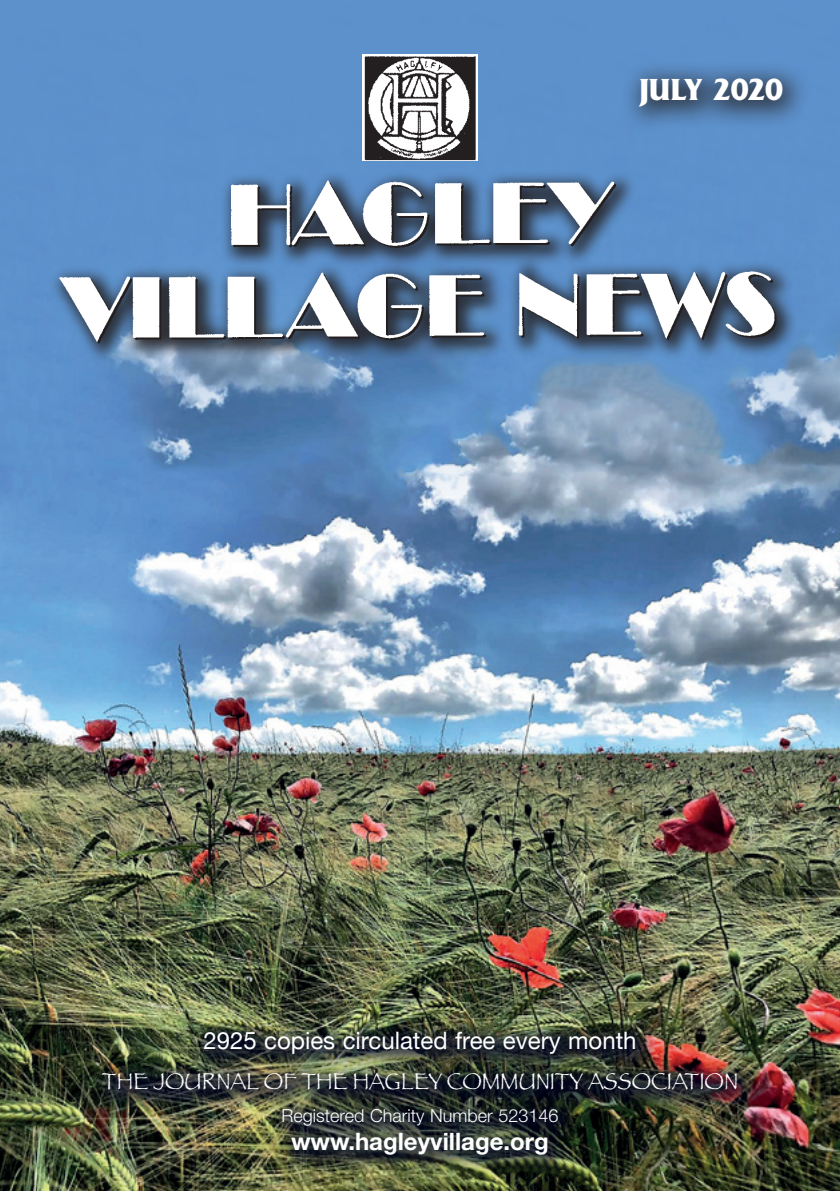
<style>
.page{position:relative;width:840px;height:1191px;background:#fff}
.page>*{position:absolute;margin:0;border:0;box-sizing:border-box;transform-origin:0 0}
.t1{font:700 32px "Friz Quadrata";color:#fff}
.t2{font:24px "Papyrus";color:#fff;scale:.89 1}
.t3{font:24px "Helvetica Neue";color:#fff}
.t4{font:700 24px "Helvetica Neue";color:#fff}
.t5{font:300 18px "Helvetica Neue";color:#fff}
</style>
<div class="page">
<img style="left:0;top:0;width:839px;height:1191px">
<img style="left:362px;top:54px;width:115px;height:107px">
<div style="left:48px;top:169px;width:749px;height:195px;background:#231f20;opacity:.85"></div>
<img style="left:42px;top:163px;width:751px;height:185px">
<div style="left:619px;top:59px;width:191px;height:76px;background:#231f20;opacity:.75"></div>
<div style="left:190px;top:1017px;width:467px;height:58px;background:#000424;opacity:.75"></div>
<div style="left:268px;top:1095px;width:311px;height:82px;background:#000424;opacity:.75"></div>
<div style="left:89px;top:1059px;width:669px;height:52px;background:#000424;opacity:.75"></div>
<h1 class="t1" style="left:639px;top:72px;width:145px">JULY 2020</h1>
<p class="t3" style="left:203px;top:1026px;width:434px">2925 copies circulated free every month</p>
<p class="t2" style="left:102px;top:1066px;width:715px">THE JOURNAL OF THE HAGLEY COMMUNITY ASSOCIATION</p>
<p class="t5" style="left:281px;top:1104px;width:278px">Registered Charity Number 523146</p>
<p class="t4" style="left:291px;top:1127px;width:259px">www.hagleyvillage.org</p>
</div>
